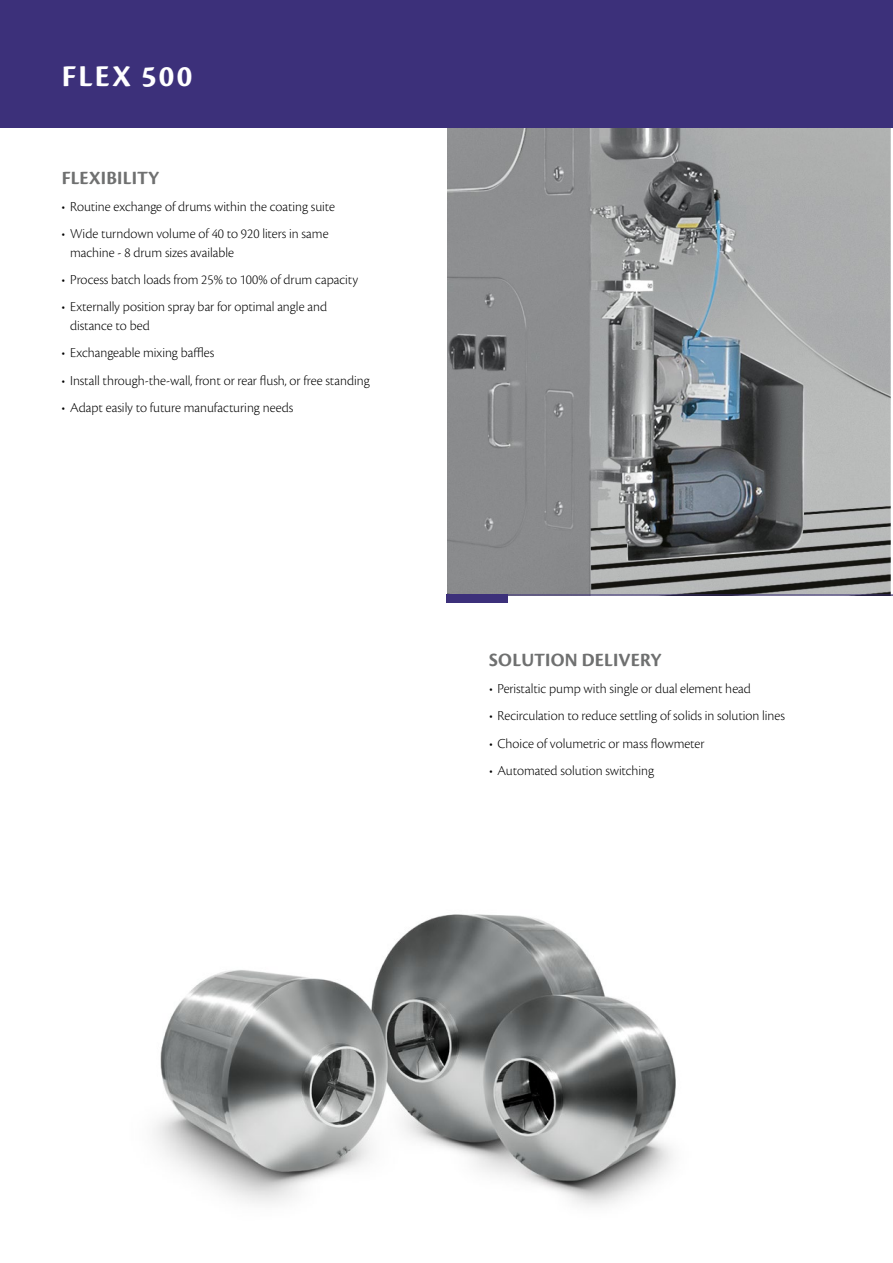
<style>
.page{position:relative;width:893px;height:1263px;background:#fff}
.page>*{position:absolute;margin:0;border:0;box-sizing:border-box;transform-origin:0 0}
.t1{font:31.5px "Cronos Pro Bold Subh";letter-spacing:.075em;color:#fff}
.t2{font:19.5px "Cronos Pro Bold Subh";letter-spacing:.01em;color:#6f7070}
.t3{font:14.25px/18.8px "Cronos Pro Lt Subh";color:#000}
</style>
<div class="page">
<img style="left:447px;top:128px;width:444px;height:467px">
<div style="left:0;top:0;width:893px;height:128px;background:#3c307a"></div>
<div style="left:446px;top:595px;width:62px;height:8px;background:#3c307a"></div>
<hr style="left:446px;top:595px;width:447px;height:1px;background:#3c307a">
<img style="left:154px;top:914px;width:522px;height:292px">
<h1 class="t1" style="left:62px;top:58px;width:132px">FLEX 500</h1>
<h2 class="t2" style="left:62px;top:166px;width:99px">FLEXIBILITY</h2>
<p class="t3" style="left:62px;top:197px;width:275px">• Routine exchange of drums within the coating suite</p>
<p class="t3" style="left:70px;top:224px;width:260px;text-indent:-9px">• Wide turndown volume of 40 to 920 liters in same machine - 8 drum sizes available</p>
<p class="t3" style="left:62px;top:270px;width:298px">• Process batch loads from 25% to 100% of drum capacity</p>
<p class="t3" style="left:70px;top:297px;width:258px;text-indent:-9px">• Externally position spray bar for optimal angle and distance to bed</p>
<p class="t3" style="left:62px;top:343px;width:154px">• Exchangeable mixing baffles</p>
<p class="t3" style="left:62px;top:371px;width:310px">• Install through-the-wall, front or rear flush, or free standing</p>
<p class="t3" style="left:62px;top:398px;width:233px">• Adapt easily to future manufacturing needs</p>
<h2 class="t2" style="left:489px;top:649px;width:174px">SOLUTION DELIVERY</h2>
<p class="t3" style="left:489px;top:679px;width:263px">• Peristaltic pump with single or dual element head</p>
<p class="t3" style="left:489px;top:706px;width:297px">• Recirculation to reduce settling of solids in solution lines</p>
<p class="t3" style="left:489px;top:734px;width:217px">• Choice of volumetric or mass flowmeter</p>
<p class="t3" style="left:489px;top:761px;width:167px">• Automated solution switching</p>
</div>
